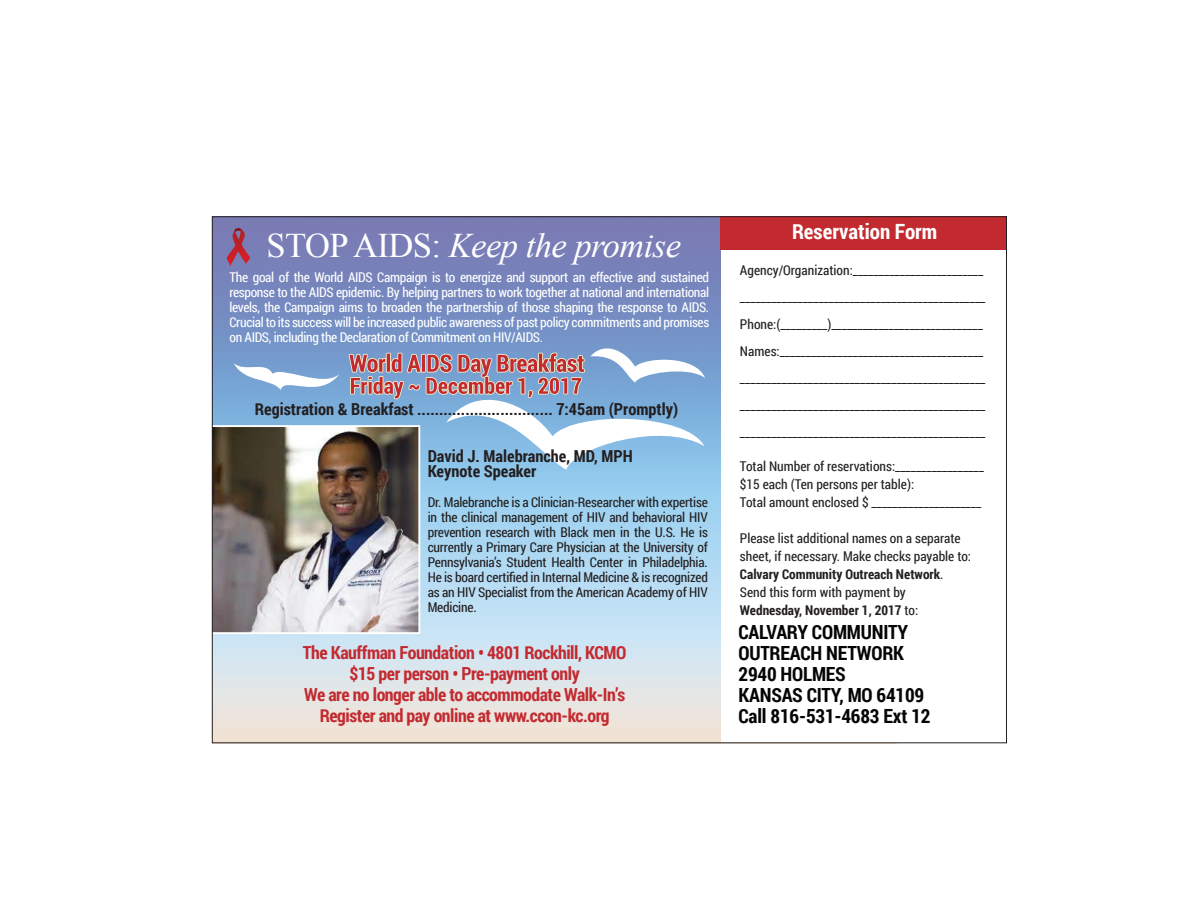
<style>
.page{position:relative;width:1188px;height:918px;background:#fff}
.page>*{position:absolute;margin:0;border:0;box-sizing:border-box;transform-origin:0 0}
.t1{font:italic 34.5px "Times New Roman";letter-spacing:-.015em;color:#fff}
.t2{font:700 21px "Roboto Condensed";color:#fff}
.t3{font:700 19.5px/21px "Roboto Condensed";letter-spacing:-.01em;color:#050504}
.t4{font:700 18px/21px "Roboto Condensed";letter-spacing:-.025em;color:#c32a30;text-align:center}
.t5{font:700 16.5px/15px "Roboto Condensed";color:#231f20}
.t6{font:13.5px/15px "Roboto Condensed";color:#231f20}
.t7{font:13.5px/15px "Roboto Condensed";letter-spacing:-.025em;color:#fff;text-align:justify}
.s1{font-style:normal}
.s2{font-weight:700}
</style>
<div class="page">
<img style="left:214px;top:218px;width:507px;height:523px">
<svg style="left:234px;top:360px;width:105px;height:41px"></svg>
<div style="left:721px;top:217px;width:286px;height:33px;background:#c32a30"></div>
<svg style="left:227px;top:228px;width:23px;height:38px"></svg>
<svg style="left:349px;top:340px;width:356px;height:130px;background:#9bb1d0"></svg>
<img style="left:214px;top:428px;width:203px;height:203px">
<div style="left:210px;top:425px;width:210px;height:209px;border:2px solid #fff"></div>
<div style="left:1006px;top:0;width:180px;height:908px;background:#fff"></div>
<h2 class="t2" style="left:792px;top:217px;width:147px">Reservation Form</h2>
<h1 class="t1" style="left:267px;top:226px;width:416px"><span class="s1">STOP AIDS:</span> Keep the promise</h1>
<p class="t7" style="left:229px;top:269px;width:481px">The goal of the World AIDS Campaign is to energize and support an effective and sustained response to the AIDS epidemic. By helping partners to work together at national and international levels, the Campaign aims to broaden the partnership of those shaping the response to AIDS.<br>Crucial to its success will be increased public awareness of past policy commitments and promises on AIDS, including the Declaration of Commitment on HIV/AIDS.</p>
<p class="t6" style="left:740px;top:256px;width:247px;line-height:27px">Agency/Organization:_________________________ _______________________________________________ Phone:(_________)_____________________________ Names:_______________________________________ _______________________________________________ _______________________________________________ _______________________________________________</p>
<p class="t6" style="left:740px;top:457px;width:245px;line-height:18px">Total Number of reservations:_________________ $15 each (Ten persons per table):<br>Total amount enclosed $ _____________________</p>
<p class="t6" style="left:740px;top:529px;width:233px;line-height:18px">Please list additional names on a separate sheet, if necessary. Make checks payable to:<br><span class="s2">Calvary Community Outreach Network</span>.<br>Send this form with payment by <span class="s2">Wednesday, November 1, 2017</span> to:</p>
<h3 class="t4" style="left:303px;top:641px;width:325px">The Kauffman Foundation • 4801 Rockhill, KCMO $15 per person • Pre-payment only<br>We are no longer able to accommodate Walk-In’s Register and pay online at www.ccon-kc.org</h3>
<p class="t5" style="left:255px;top:401px;width:425px">Registration &amp; Breakfast ............................... 7:45am (Promptly)</p>
<p class="t5" style="left:428px;top:448px;width:207px">David J. Malebranche, MD, MPH<br>Keynote Speaker</p>
<p class="t6" style="left:428px;top:494px;width:282px;text-align:justify">Dr. Malebranche is a Clinician-Researcher with expertise in the clinical management of HIV and behavioral HIV prevention research with Black men in the U.S. He is currently a Primary Care Physician at the University of Pennsylvania’s Student Health Center in Philadelphia.<br>He is board certified in Internal Medicine &amp; is recognized as an HIV Specialist from the American Academy of HIV Medicine.</p>
<h3 class="t3" style="left:738px;top:620px;width:194px">CALVARY COMMUNITY<br>OUTREACH NETWORK<br>2940 HOLMES<br>KANSAS CITY, MO 64109<br>Call 816-531-4683 Ext 12</h3>
</div>
